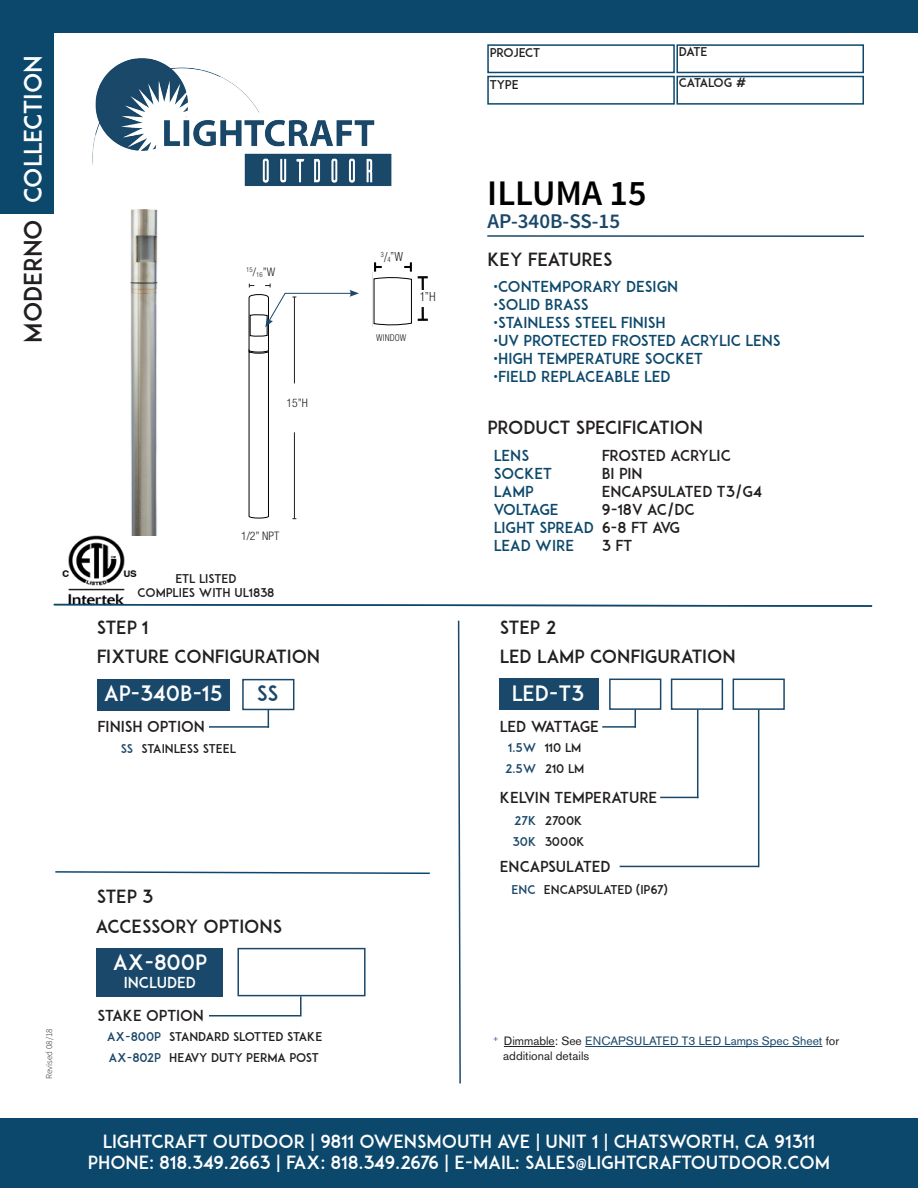
<style>
.page{position:relative;width:918px;height:1188px;background:#fff}
.page>*{position:absolute;margin:0;border:0;box-sizing:border-box;transform-origin:0 0}
.t1{font:600 36px "Source Sans Pro";color:#000}
.t2{font:24px "ADAM.CGPRO";color:#fff}
.t3{font:24px "ADAM.CGPRO";color:#231f20}
.t4{font:21px "ADAM.CGPRO";color:#fff}
.t5{font:600 21px "Source Sans Pro";color:#1b486a}
.t6{font:21px "ADAM.CGPRO";color:#1a486a}
.t7{font:18px "ADAM.CGPRO";color:#fff}
.t8{font:18px "ADAM.CGPRO";color:#231f20}
.t9{font:15px "ADAM.CGPRO";color:#0c486c}
.t10{font:15px "ADAM.CGPRO";color:#231f20}
.t11{font:15px "ADAM.CGPRO";letter-spacing:-.035em;color:#231f20}
.t12{font:15px "ADAM.CGPRO";color:#fff}
.t13{font:15px "ADAM.CGPRO";letter-spacing:-.06em;color:#0c486c}
.t14{font:12px "ADAM.CGPRO";color:#231f20}
.t15{font:12px/14.4px "Akzidenz Grotesk BE";color:#231f20}
.t16{font:12px "ADAM.CGPRO";color:#1a486a}
.t17{font:12px "ADAM.CGPRO";letter-spacing:-.025em;color:#231f20}
.t18{font:300 condensed 12px "Helvetica LT Std";color:#231f20}
.t19{font:300 condensed 11.7px "Helvetica Neue LT Std";color:#231f20}
.t20{font:300 9px "Source Sans Pro";color:#231f20}
.t21{font:300 condensed 9px "Helvetica LT Std";color:#231f20}
.t22{font:300 condensed 6.9px "Helvetica Neue LT Std";color:#231f20}
.s1{font-size:11.7px}
.s2{color:#1a486a}
</style>
<div class="page">
<div style="left:0;top:1119px;width:918px;height:69px;background:#0c486c"></div>
<div style="left:0;top:0;width:918px;height:32px;background:#0c486c"></div>
<div style="left:0;top:0;width:54px;height:214px;background:#0c486c"></div>
<div style="left:487px;top:44px;width:188px;height:29px;border:2px solid #0c486c"></div>
<div style="left:487px;top:76px;width:188px;height:29px;border:2px solid #0c486c"></div>
<div style="left:676px;top:44px;width:188px;height:29px;border:2px solid #0c486c"></div>
<div style="left:676px;top:76px;width:188px;height:29px;border:2px solid #0c486c"></div>
<img style="left:92px;top:58px;width:300px;height:128px">
<hr style="left:487px;top:235px;width:377px;height:2px;background:#1a486a">
<img style="left:130px;top:209px;width:28px;height:327px">
<svg style="left:418px;top:276px;width:10px;height:14px"></svg>
<svg style="left:418px;top:307px;width:10px;height:14px"></svg>
<svg style="left:373px;top:262px;width:39px;height:64px"></svg>
<hr style="left:294px;top:432px;width:1px;height:87px;background:#231f20">
<hr style="left:294px;top:297px;width:1px;height:86px;background:#231f20">
<svg style="left:249px;top:284px;width:37px;height:234px"></svg>
<hr style="left:285px;top:293px;width:67px;height:1px;background:#1a486a">
<svg style="left:350px;top:290px;width:9px;height:7px"></svg>
<img style="left:62px;top:536px;width:75px;height:67px">
<div style="left:500px;top:679px;width:99px;height:31px;background:#1a486a"></div>
<div style="left:609px;top:679px;width:52px;height:31px;border:2px solid #1a486a"></div>
<div style="left:671px;top:679px;width:52px;height:31px;border:2px solid #1a486a"></div>
<svg style="left:635px;top:709px;width:1px;height:17px"></svg>
<hr style="left:602px;top:726px;width:34px;height:2px;background:#1a486a">
<hr style="left:697px;top:709px;width:1px;height:89px;background:#1a486a">
<hr style="left:660px;top:797px;width:38px;height:1px;background:#1a486a">
<div style="left:733px;top:679px;width:52px;height:31px;border:2px solid #1a486a"></div>
<hr style="left:758px;top:709px;width:1px;height:158px;background:#1a486a">
<hr style="left:620px;top:866px;width:139px;height:1px;background:#1a486a">
<svg style="left:53px;top:603px;width:820px;height:4px"></svg>
<svg style="left:55px;top:871px;width:375px;height:3px"></svg>
<svg style="left:457px;top:620px;width:4px;height:464px"></svg>
<div style="left:97px;top:948px;width:126px;height:48px;background:#1a486a"></div>
<div style="left:237px;top:948px;width:129px;height:48px;border:2px solid #1a486a"></div>
<hr style="left:209px;top:1015px;width:93px;height:2px;background:#1a486a">
<svg style="left:300px;top:996px;width:2px;height:19px"></svg>
<hr style="left:504px;top:1046px;width:51px;height:1px;background:#231f20">
<hr style="left:585px;top:1046px;width:237px;height:1px;background:#1a486a">
<div style="left:97px;top:679px;width:132px;height:31px;background:#1a486a"></div>
<div style="left:242px;top:679px;width:52px;height:31px;border:2px solid #1a486a"></div>
<svg style="left:268px;top:709px;width:1px;height:17px"></svg>
<hr style="left:209px;top:726px;width:60px;height:2px;background:#1a486a">
<p class="t2" style="left:18px;top:203px;width:150px;rotate:-90deg">COLLECTION</p>
<p class="t3" style="left:18px;top:343px;width:125px;rotate:-90deg">MODERNO</p>
<p class="t22" style="left:246px;top:268px;width:31px">15<span class="s1">/</span>16<span class="s1">”W</span></p>
<p class="t19" style="left:287px;top:396px;width:23px">15”H</p>
<p class="t19" style="left:241px;top:529px;width:40px">1/2” NPT</p>
<p class="t14" style="left:175px;top:571px;width:63px">ETL LISTED</p>
<p class="t14" style="left:137px;top:586px;width:139px">COMPLIES WITH UL1838</p>
<p class="t8" style="left:97px;top:617px;width:53px">STEP 1</p>
<p class="t8" style="left:97px;top:646px;width:225px">FIXTURE CONFIGURATION</p>
<p class="t4" style="left:104px;top:681px;width:120px">AP-340B-15</p>
<p class="t10" style="left:98px;top:718px;width:109px">FINISH OPTION</p>
<p class="t16" style="left:121px;top:741px;width:14px">SS</p>
<p class="t14" style="left:141px;top:741px;width:96px">STAINLESS STEEL</p>
<p class="t6" style="left:257px;top:681px;width:23px">SS</p>
<p class="t8" style="left:97px;top:885px;width:58px">STEP 3</p>
<p class="t8" style="left:96px;top:916px;width:188px">ACCESSORY OPTIONS</p>
<p class="t4" style="left:113px;top:949px;width:95px">AX-800P</p>
<p class="t12" style="left:124px;top:973px;width:74px">INCLUDED</p>
<p class="t18" style="left:381px;top:249px;width:24px"><sup>3</sup>/<sub>4</sub>”W</p>
<p class="t21" style="left:376px;top:332px;width:32px">WINDOW</p>
<p class="t18" style="left:420px;top:290px;width:17px">1”H</p>
<p class="t14" style="left:490px;top:46px;width:52px">PROJECT</p>
<p class="t14" style="left:490px;top:78px;width:30px">TYPE</p>
<p class="t14" style="left:679px;top:44px;width:30px">DATE</p>
<p class="t17" style="left:679px;top:75px;width:69px">CATALOG #</p>
<p class="t1" style="left:487px;top:170px;width:161px">ILLUMA 15</p>
<p class="t5" style="left:487px;top:208px;width:134px">AP-340B-SS-15</p>
<p class="t8" style="left:487px;top:248px;width:127px">KEY FEATURES</p>
<p class="t9" style="left:494px;top:278px;width:186px">•CONTEMPORARY DESIGN</p>
<p class="t9" style="left:494px;top:296px;width:97px">•SOLID BRASS</p>
<p class="t9" style="left:494px;top:314px;width:174px">•STAINLESS STEEL FINISH</p>
<p class="t9" style="left:494px;top:332px;width:289px">•UV PROTECTED FROSTED ACRYLIC LENS</p>
<p class="t9" style="left:494px;top:350px;width:211px">•HIGH TEMPERATURE SOCKET</p>
<p class="t9" style="left:494px;top:368px;width:179px">•FIELD REPLACEABLE LED</p>
<p class="t8" style="left:487px;top:417px;width:217px">PRODUCT SPECIFICATION</p>
<p class="t9" style="left:494px;top:446px;width:37px">LENS</p>
<p class="t9" style="left:494px;top:464px;width:60px">SOCKET</p>
<p class="t9" style="left:494px;top:482px;width:41px">LAMP</p>
<p class="t13" style="left:494px;top:500px;width:66px">VOLTAGE</p>
<p class="t9" style="left:494px;top:518px;width:102px">LIGHT SPREAD</p>
<p class="t9" style="left:494px;top:536px;width:82px">LEAD WIRE</p>
<p class="t10" style="left:602px;top:446px;width:131px">FROSTED ACRYLIC</p>
<p class="t10" style="left:602px;top:464px;width:42px">BI PIN</p>
<p class="t10" style="left:602px;top:482px;width:162px">ENCAPSULATED T3/G4</p>
<p class="t10" style="left:602px;top:500px;width:95px">9-18V AC/DC</p>
<p class="t10" style="left:602px;top:518px;width:80px">6-8 FT AVG</p>
<p class="t10" style="left:602px;top:536px;width:32px">3 FT</p>
<p class="t8" style="left:500px;top:617px;width:58px">STEP 2</p>
<p class="t8" style="left:500px;top:646px;width:237px">LED LAMP CONFIGURATION</p>
<p class="t4" style="left:512px;top:681px;width:74px">LED-T3</p>
<p class="t11" style="left:500px;top:718px;width:100px">LED WATTAGE</p>
<p class="t16" style="left:508px;top:741px;width:30px">1.5W</p>
<p class="t16" style="left:505px;top:762px;width:33px">2.5W</p>
<p class="t14" style="left:545px;top:741px;width:38px">110 LM</p>
<p class="t14" style="left:545px;top:762px;width:41px">210 LM</p>
<p class="t10" style="left:500px;top:788px;width:159px">KELVIN TEMPERATURE</p>
<p class="t16" style="left:514px;top:813px;width:24px">27K</p>
<p class="t16" style="left:513px;top:834px;width:25px">30K</p>
<p class="t14" style="left:545px;top:813px;width:39px">2700K</p>
<p class="t14" style="left:545px;top:834px;width:41px">3000K</p>
<p class="t10" style="left:500px;top:857px;width:112px">ENCAPSULATED</p>
<p class="t16" style="left:512px;top:882px;width:25px">ENC</p>
<p class="t14" style="left:544px;top:882px;width:125px">ENCAPSULATED (IP67)</p>
<p class="t10" style="left:98px;top:1006px;width:108px">STAKE OPTION</p>
<p class="t16" style="left:107px;top:1029px;width:55px">AX-800P</p>
<p class="t16" style="left:109px;top:1050px;width:54px">AX-802P</p>
<p class="t20" style="left:44px;top:1079px;width:52px;rotate:-90deg">Revised 08/18</p>
<p class="t15" style="left:503px;top:1034px;width:337px;text-indent:-10px"><sup>+</sup> Dimmable: See <span class="s2">ENCAPSULATED T3 LED Lamps Spec Sheet</span> for additional details</p>
<p class="t14" style="left:169px;top:1029px;width:155px">STANDARD SLOTTED STAKE</p>
<p class="t14" style="left:169px;top:1050px;width:151px">HEAVY DUTY PERMA POST</p>
<p class="t7" style="left:103px;top:1130px;width:714px">LIGHTCRAFT OUTDOOR | 9811 OWENSMOUTH AVE | UNIT 1 | CHATSWORTH, CA 91311</p>
<p class="t7" style="left:88px;top:1152px;width:744px">PHONE: 818.349.2663 | FAX: 818.349.2676 | E-MAIL: SALES@LIGHTCRAFTOUTDOOR.COM</p>
</div>
